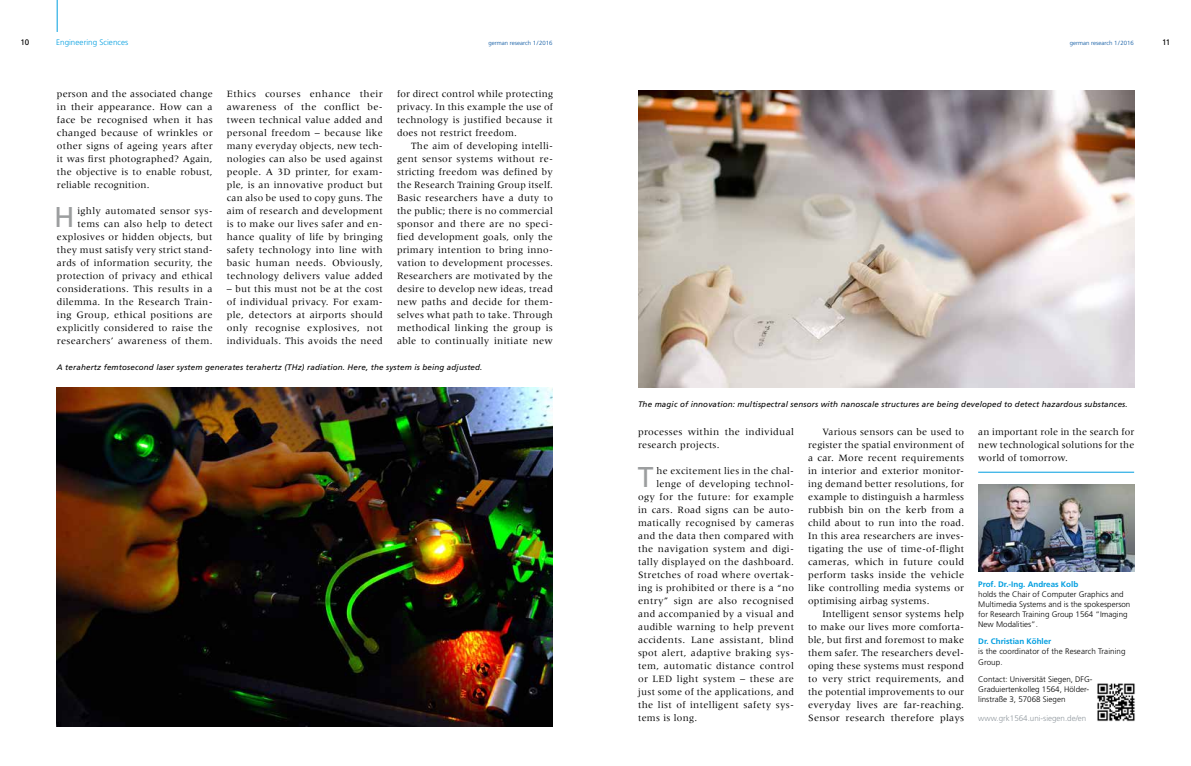
<style>
.page{position:relative;width:1191px;height:766px;background:#fff}
.page>*{position:absolute;margin:0;border:0;box-sizing:border-box;transform-origin:0 0}
.t1{font:28.6px "Frutiger LT Std";color:#9c9e9f}
.t2{font:10px/13px "Meridien LT Std";letter-spacing:.03em;color:#000;text-align:justify}
.t3{font:300 8px/10px "Frutiger LT Std";color:#000}
.t4{font:italic 8px "Frutiger LT Std";letter-spacing:.02em;color:#000}
.t5{font:700 8px "Frutiger LT Std";color:#009ee0}
.t6{font:300 8px "Frutiger LT Std";color:#90989e}
.t7{font:300 8px "Frutiger LT Std";letter-spacing:.005em;color:#009ee0}
.t8{font:8px "Frutiger LT Std";color:#000}
.t9{font:300 6px "Frutiger LT Std";color:#00519e}
</style>
<div class="page">
<img style="left:57px;top:387px;width:496px;height:339px">
<hr style="left:978px;top:472px;width:156px;height:1px;background:#009ee0">
<img style="left:978px;top:484px;width:156px;height:87px">
<img style="left:638px;top:90px;width:496px;height:297px">
<img style="left:1097px;top:683px;width:38px;height:38px">
<hr style="left:57px;top:0;width:1px;height:32px;background:#009ee0">
<p class="t7" style="left:56px;top:37px;width:74px">Engineering Sciences</p>
<p class="t8" style="left:20px;top:37px;width:10px">10</p>
<p class="t9" style="left:488px;top:39px;width:65px">german research 1/2016</p>
<p class="t9" style="left:1070px;top:39px;width:65px">german research 1/2016</p>
<p class="t8" style="left:1162px;top:37px;width:10px">11</p>
<p class="t2" style="left:227px;top:87px;width:158px">Ethics courses enhance their awareness of the conflict be&shy;tween technical value added and personal freedom – because like many everyday objects, new tech&shy;nologies can also be used against people. A 3D printer, for exam&shy;ple, is an innovative product but can also be used to copy guns. The aim of research and development is to make our lives safer and en&shy;hance quality of life by bringing safety technology into line with basic human needs. Obviously, technology delivers value added</p>
<p class="t2" style="left:227px;top:282px;width:157px">– but this must not be at the cost of individual privacy. For exam&shy;ple, detectors at airports should only recognise explosives, not individuals. This avoids the need</p>
<p class="t4" style="left:57px;top:362px;width:427px">A terahertz femtosecond laser system generates terahertz (THz) radiation. Here, the system is being adjusted.</p>
<p class="t2" style="left:57px;top:87px;width:157px">person and the associated change in their appearance. How can a face be recognised when it has changed because of wrinkles or other signs of ageing years after it was first photographed? Again, the objective is to enable robust, reliable recognition.</p>
<h1 class="t1" style="left:54px;top:200px;width:22px">H</h1>
<p class="t2" style="left:397px;top:87px;width:158px">for direct control while protecting privacy. In this example the use of technology is justified because it does not restrict freedom.</p>
<p class="t2" style="left:397px;top:139px;width:157px;text-indent:14px">The aim of developing intelli&shy;gent sensor systems without re&shy;stricting freedom was defined by the Research Training Group itself.<br>Basic researchers have a duty to the public; there is no commercial sponsor and there are no speci&shy;fied development goals, only the primary intention to bring inno&shy;vation to development processes.<br>Researchers are motivated by the desire to develop new ideas, tread new paths and decide for them&shy;selves what path to take. Through methodical linking the group is able to continually initiate new</p>
<p class="t2" style="left:57px;top:204px;width:157px;text-align:right">ighly automated sensor sys&shy;tems can also help to detect explosives or hidden objects, but they must satisfy very strict stand&shy;ards of information security, the protection of privacy and ethical considerations. This results in a dilemma. In the Research Train&shy;ing Group, ethical positions are explicitly considered to raise the researchers’ awareness of them.</p>
<p class="t4" style="left:638px;top:399px;width:491px">The magic of innovation: multispectral sensors with nanoscale structures are being developed to detect hazardous substances.</p>
<p class="t2" style="left:978px;top:425px;width:157px">an important role in the search for new technological solutions for the world of tomorrow.</p>
<p class="t2" style="left:638px;top:425px;width:157px">processes within the individual research projects.</p>
<h1 class="t1" style="left:637px;top:460px;width:17px">T</h1>
<p class="t2" style="left:656px;top:464px;width:139px">he excitement lies in the chal-</p>
<p class="t2" style="left:808px;top:425px;width:157px;text-indent:14px">Various sensors can be used to register the spatial environment of a car. More recent requirements in interior and exterior monitor&shy;ing demand better resolutions, for example to distinguish a harmless rubbish bin on the kerb from a child about to run into the road.<br>In this area researchers are inves&shy;tigating the use of time- of- flight cameras, which in future could perform tasks inside the vehicle like controlling media systems or optimising airbag systems.</p>
<p class="t2" style="left:808px;top:607px;width:157px;text-indent:14px">Intelligent sensor systems help to make our lives more comforta&shy;ble, but first and foremost to make them safer. The researchers devel&shy;oping these systems must respond to very strict requirements, and the potential improvements to our everyday lives are far- reaching.<br>Sensor research therefore plays</p>
<p class="t2" style="left:656px;top:477px;width:139px">lenge of developing technol-</p>
<p class="t2" style="left:638px;top:490px;width:157px">ogy for the future: for example</p>
<p class="t2" style="left:638px;top:503px;width:157px">in cars. Road signs can be auto-</p>
<p class="t2" style="left:638px;top:516px;width:157px">matically recognised by cameras</p>
<p class="t2" style="left:638px;top:529px;width:157px">and the data then compared with</p>
<p class="t2" style="left:638px;top:542px;width:157px">the navigation system and digi-</p>
<p class="t2" style="left:638px;top:555px;width:157px">tally displayed on the dashboard.</p>
<p class="t2" style="left:638px;top:568px;width:157px">Stretches of road where overtak-</p>
<p class="t2" style="left:638px;top:581px;width:157px">ing is prohibited or there is a “no</p>
<p class="t2" style="left:638px;top:594px;width:157px">entry” sign are also recognised</p>
<p class="t2" style="left:638px;top:607px;width:157px">and accompanied by a visual and</p>
<p class="t2" style="left:638px;top:620px;width:157px">audible warning to help prevent</p>
<p class="t2" style="left:638px;top:633px;width:157px">accidents. Lane assistant, blind</p>
<p class="t2" style="left:638px;top:646px;width:157px">spot alert, adaptive braking sys-</p>
<p class="t2" style="left:638px;top:659px;width:157px">tem, automatic distance control</p>
<p class="t2" style="left:638px;top:672px;width:157px">or LED light system – these are</p>
<p class="t2" style="left:638px;top:685px;width:157px">just some of the applications, and</p>
<p class="t2" style="left:638px;top:698px;width:157px">the list of intelligent safety sys-</p>
<p class="t2" style="left:638px;top:711px;width:61px">tems is long.</p>
<p class="t5" style="left:978px;top:579px;width:101px">Prof. Dr.-Ing. Andreas Kolb</p>
<p class="t3" style="left:978px;top:589px;width:154px">holds the Chair of Computer Graphics and Multimedia Systems and is the spokesperson for Research Training Group 1564 “Imaging New Modalities”.</p>
<p class="t5" style="left:978px;top:636px;width:75px">Dr. Christian Köhler</p>
<p class="t3" style="left:978px;top:646px;width:149px">is the coordinator of the Research Training<br>Group.</p>
<p class="t3" style="left:978px;top:674px;width:116px">Contact: Universität Siegen, DFG-<br>Graduiertenkolleg 1564, Hölder&shy;linstraße 3, 57068 Siegen</p>
<p class="t6" style="left:978px;top:713px;width:110px">www.grk1564.uni-siegen.de/en</p>
</div>
